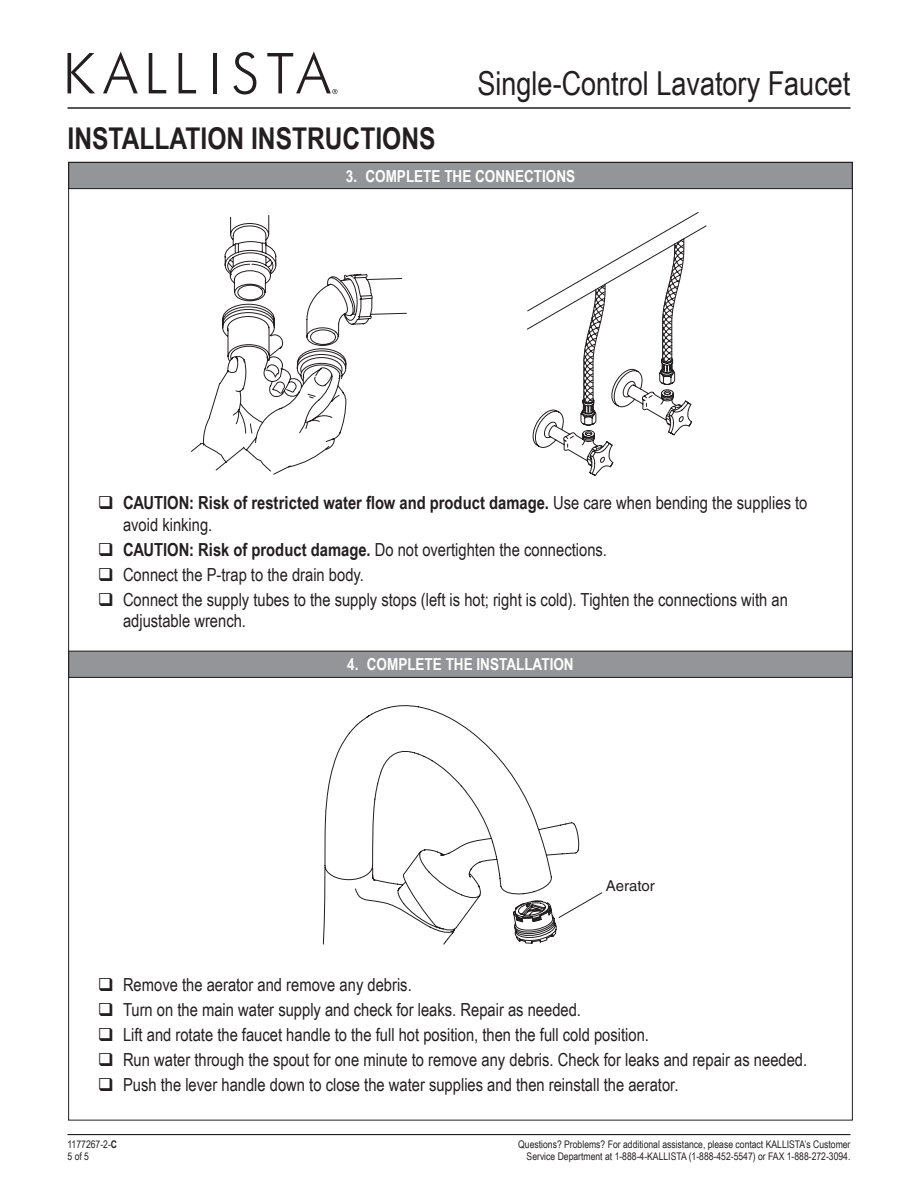
<style>
.page{position:relative;width:918px;height:1188px;background:#fff}
.page>*{position:absolute;margin:0;border:0;box-sizing:border-box;transform-origin:0 0}
.t1{font:33px "Arial Narrow";color:#231f20}
.t2{font:700 30px "Arial Narrow";color:#231f20}
.t3{font:18px/24.9px "Arial Narrow";color:#231f20}
.t4{font:700 18px/21.6px "Arial Narrow";color:#231f20}
.t5{font:700 16.5px "Arial Narrow";color:#fff}
.t6{font:15px "Helvetica";color:#231f20}
.t7{font:10.5px/12.6px "Arial Narrow";color:#231f20}
.s1{font-weight:400}
.s2{font-weight:700}
</style>
<div class="page">
<svg style="left:68px;top:53px;width:27px;height:40px"></svg>
<svg style="left:103px;top:51px;width:35px;height:42px"></svg>
<svg style="left:149px;top:53px;width:17px;height:40px"></svg>
<svg style="left:179px;top:53px;width:17px;height:40px"></svg>
<hr style="left:213px;top:53px;width:4px;height:40px;background:#231f20">
<svg style="left:233px;top:52px;width:23px;height:42px"></svg>
<svg style="left:267px;top:51px;width:70px;height:43px"></svg>
<hr style="left:68px;top:107px;width:782px;height:2px;background:#231f20">
<hr style="left:68px;top:1134px;width:782px;height:1px;background:#231f20">
<div style="left:69px;top:162px;width:783px;height:27px;background:#939598"></div>
<div style="left:68px;top:162px;width:785px;height:27px;border:1px solid #231f20"></div>
<svg style="left:191px;top:215px;width:216px;height:260px"></svg>
<svg style="left:527px;top:212px;width:180px;height:264px"></svg>
<div style="left:69px;top:651px;width:783px;height:26px;background:#939598"></div>
<div style="left:68px;top:651px;width:785px;height:27px;border:1px solid #231f20"></div>
<svg style="left:579px;top:892px;width:24px;height:15px"></svg>
<svg style="left:323px;top:705px;width:256px;height:240px"></svg>
<h2 class="t2" style="left:68px;top:115px;width:370px">INSTALLATION INSTRUCTIONS</h2>
<h1 class="t1" style="left:477px;top:59px;width:369px">Single-Control Lavatory Faucet</h1>
<p class="t5" style="left:346px;top:164px;width:231px">3. COMPLETE THE CONNECTIONS</p>
<p class="t4" style="left:123px;top:491px;width:686px">CAUTION: Risk of restricted water flow and product damage. <span class="s1">Use care when bending the supplies to avoid kinking.</span></p>
<p class="t3" style="left:123px;top:536px;width:666px"><span class="s2">CAUTION: Risk of product damage.</span> Do not overtighten the connections.<br>Connect the P-trap to the drain body.<br>Connect the supply tubes to the supply stops (left is hot; right is cold). Tighten the connections with an</p>
<p class="t3" style="left:123px;top:608px;width:125px">adjustable wrench.</p>
<p class="t5" style="left:347px;top:652px;width:228px">4. COMPLETE THE INSTALLATION</p>
<p class="t6" style="left:606px;top:877px;width:51px">Aerator</p>
<p class="t3" style="left:123px;top:972px;width:686px">Remove the aerator and remove any debris.<br>Turn on the main water supply and check for leaks. Repair as needed.<br>Lift and rotate the faucet handle to the full hot position, then the full cold position.<br>Run water through the spout for one minute to remove any debris. Check for leaks and repair as needed.<br>Push the lever handle down to close the water supplies and then reinstall the aerator.</p>
<p class="t7" style="left:68px;top:1137px;width:51px">1177267-2-<span class="s2">C<br></span>5 of 5</p>
<p class="t7" style="left:518px;top:1137px;width:334px;text-align:right">Questions? Problems? For additional assistance, please contact KALLISTA’s Customer<br>Service Department at 1-888-4-KALLISTA (1-888-452-5547) or FAX 1-888-272-3094.</p>
</div>
